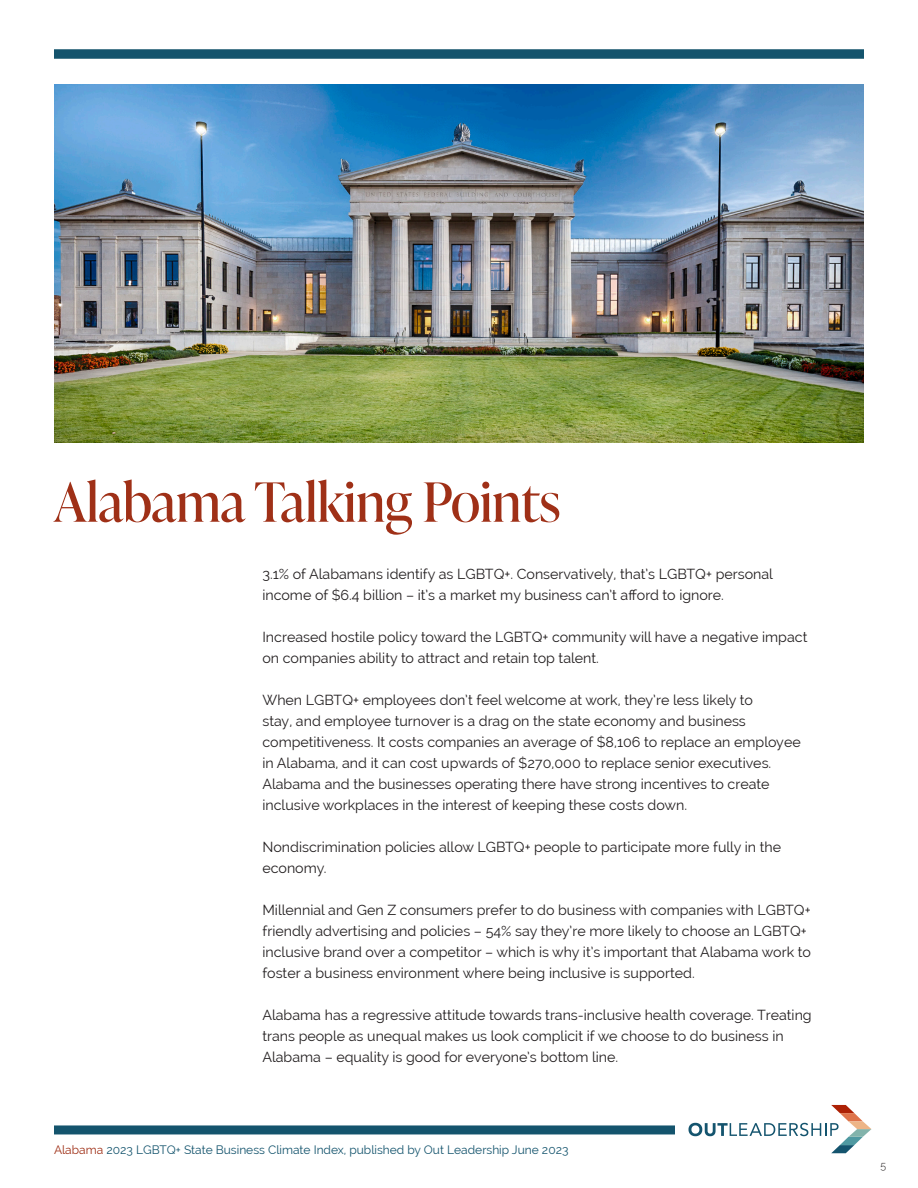
<style>
.page{position:relative;width:918px;height:1188px;background:#fff}
.page>*{position:absolute;margin:0;border:0;box-sizing:border-box;transform-origin:0 0}
.t1{font:54px "Ivy Presto Display";color:#9f3017}
.t2{font:14.25px/21px "Raleway";color:#231f20}
.t3{font:12px "Raleway";color:#14546d}
.t4{font:300 10.5px "Raleway";color:#231f20}
.s1{color:#9f3017}
</style>
<div class="page">
<div style="left:54px;top:1125px;width:621px;height:9px;background:#14546d"></div>
<svg style="left:689px;top:1105px;width:182px;height:48px"></svg>
<img style="left:54px;top:84px;width:810px;height:359px">
<div style="left:54px;top:50px;width:810px;height:8px;background:#14546d"></div>
<p class="t1" style="left:54px;top:463px;width:508px">Alabama Talking Points</p>
<p class="t2" style="left:262px;top:563px;width:512px">3.1% of Alabamans identify as LGBTQ+. Conservatively, that’s LGBTQ+ personal income of $6.4 billion – it’s a market my business can’t afford to ignore.</p>
<p class="t2" style="left:262px;top:626px;width:546px">Increased hostile policy toward the LGBTQ+ community will have a negative impact on companies ability to attract and retain top talent.</p>
<p class="t2" style="left:262px;top:689px;width:540px">When LGBTQ+ employees don’t feel welcome at work, they’re less likely to<br>stay, and employee turnover is a drag on the state economy and business competitiveness. It costs companies an average of $8,106 to replace an employee in Alabama, and it can cost upwards of $270,000 to replace senior executives.<br>Alabama and the businesses operating there have strong incentives to create inclusive workplaces in the interest of keeping these costs down.</p>
<p class="t2" style="left:262px;top:836px;width:520px">Nondiscrimination policies allow LGBTQ+ people to participate more fully in the economy.</p>
<p class="t2" style="left:262px;top:899px;width:550px">Millennial and Gen Z consumers prefer to do business with companies with LGBTQ+ friendly advertising and policies – 54% say they’re more likely to choose an LGBTQ+ inclusive brand over a competitor – which is why it’s important that Alabama work to foster a business environment where being inclusive is supported.</p>
<p class="t2" style="left:262px;top:1004px;width:551px">Alabama has a regressive attitude towards trans-inclusive health coverage. Treating trans people as unequal makes us look complicit if we choose to do business in<br>Alabama – equality is good for everyone’s bottom line.</p>
<p class="t3" style="left:54px;top:1143px;width:516px"><span class="s1">Alabama</span> 2023 LGBTQ+ State Business Climate Index, published by Out Leadership June 2023</p>
<p class="t4" style="left:880px;top:1157px;width:7px">5</p>
</div>
